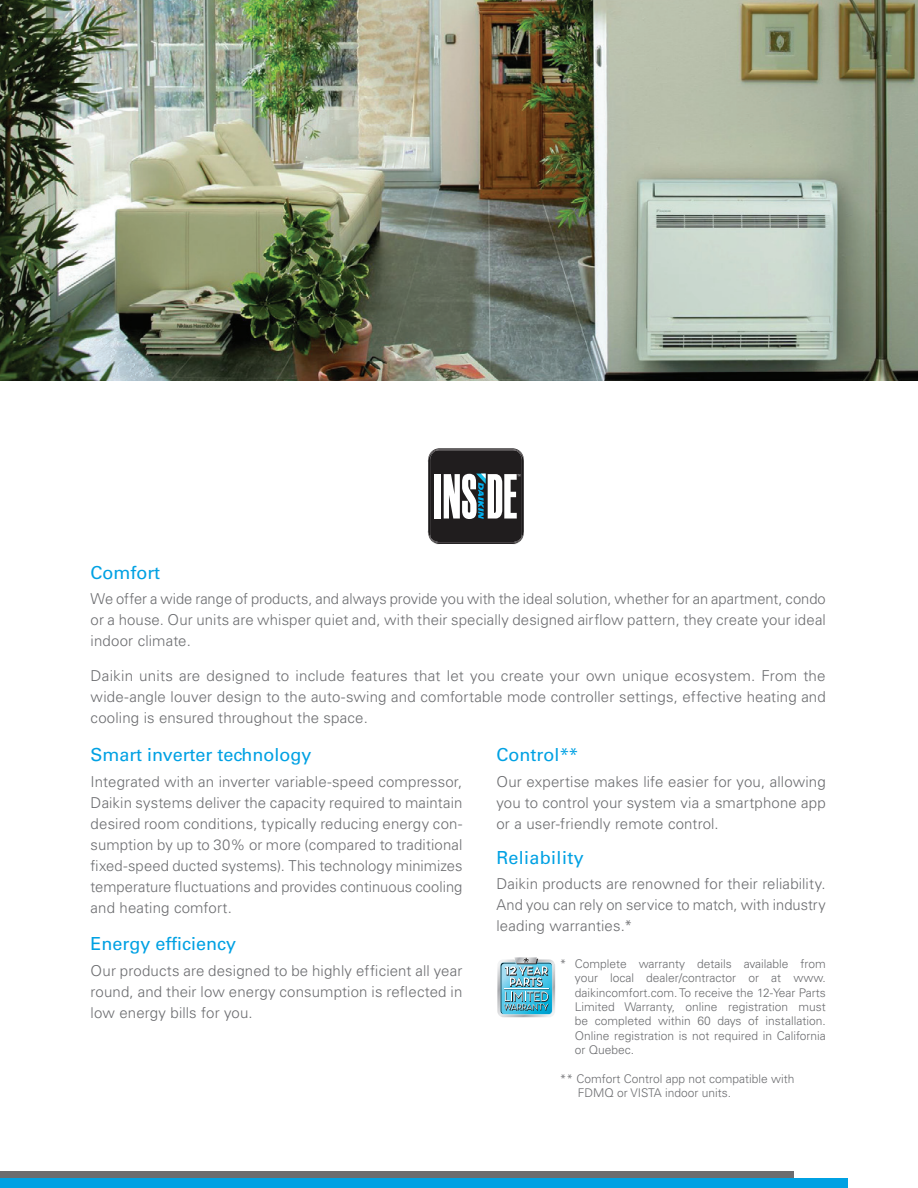
<style>
.page{position:relative;width:918px;height:1188px;background:#fff}
.page>*{position:absolute;margin:0;border:0;box-sizing:border-box;transform-origin:0 0}
.t1{font:18px "Univers LT Std";color:#00a1e3}
.t2{font:18px "Univers LT Std";letter-spacing:.02em;color:#00a1e3}
.t3{font:300 15px/21px "Univers";letter-spacing:.01em;color:#6c6d70;text-align:justify}
.t4{font:300 12px/14.4px "Univers LT Std";color:#6c6d70;text-align:justify}
</style>
<div class="page">
<img style="left:1px;top:0;width:917px;height:380px">
<div style="left:0;top:1171px;width:793px;height:15px;background:#6c6d70"></div>
<div style="left:0;top:1179px;width:847px;height:9px;background:#00a1e3"></div>
<svg style="left:428px;top:448px;width:96px;height:97px"></svg>
<svg style="left:497px;top:957px;width:58px;height:61px;background:#80bacc"></svg>
<p class="t1" style="left:91px;top:562px;width:71px">Comfort</p>
<p class="t3" style="left:91px;top:588px;width:737px">We offer a wide range of products, and always provide you with the ideal solution, whether for an apartment, condo or a house. Our units are whisper quiet and, with their specially designed airflow pattern, they create your ideal indoor climate.</p>
<p class="t3" style="left:91px;top:665px;width:737px">Daikin units are designed to include features that let you create your own unique ecosystem. From the wide-angle louver design to the auto-swing and comfortable mode controller settings, effective heating and cooling is ensured throughout the space.</p>
<p class="t1" style="left:91px;top:744px;width:222px">Smart inverter technology</p>
<p class="t3" style="left:91px;top:770px;width:373px">Integrated with an inverter variable-speed compressor, Daikin systems deliver the capacity required to maintain desired room conditions, typically reducing energy con&shy;sumption by up to 30% or more (compared to traditional fixed-speed ducted systems). This technology minimizes temperature fluctuations and provides continuous cooling and heating comfort.</p>
<p class="t1" style="left:496px;top:744px;width:84px">Control**</p>
<p class="t3" style="left:496px;top:770px;width:331px">Our expertise makes life easier for you, allowing you to control your system via a smartphone app or a user-friendly remote control.</p>
<p class="t2" style="left:496px;top:847px;width:89px">Reliability</p>
<p class="t3" style="left:496px;top:873px;width:331px">Daikin products are renowned for their reliability.<br>And you can rely on service to match, with industry leading warranties.*</p>
<p class="t4" style="left:575px;top:956px;width:252px;text-indent:-15px">* Complete warranty details available from your local dealer/contractor or at www. daikincomfort.com. To receive the 12-Year Parts Limited Warranty, online registration must be completed within 60 days of installation.<br>Online registration is not required in California or Quebec.</p>
<p class="t4" style="left:578px;top:1072px;width:218px;text-indent:-18px">** Comfort Control app not compatible with<br>FDMQ or VISTA indoor units.</p>
<p class="t1" style="left:91px;top:933px;width:147px">Energy efficiency</p>
<p class="t3" style="left:91px;top:959px;width:373px">Our products are designed to be highly efficient all year round, and their low energy consumption is reflected in low energy bills for you.</p>
</div>
